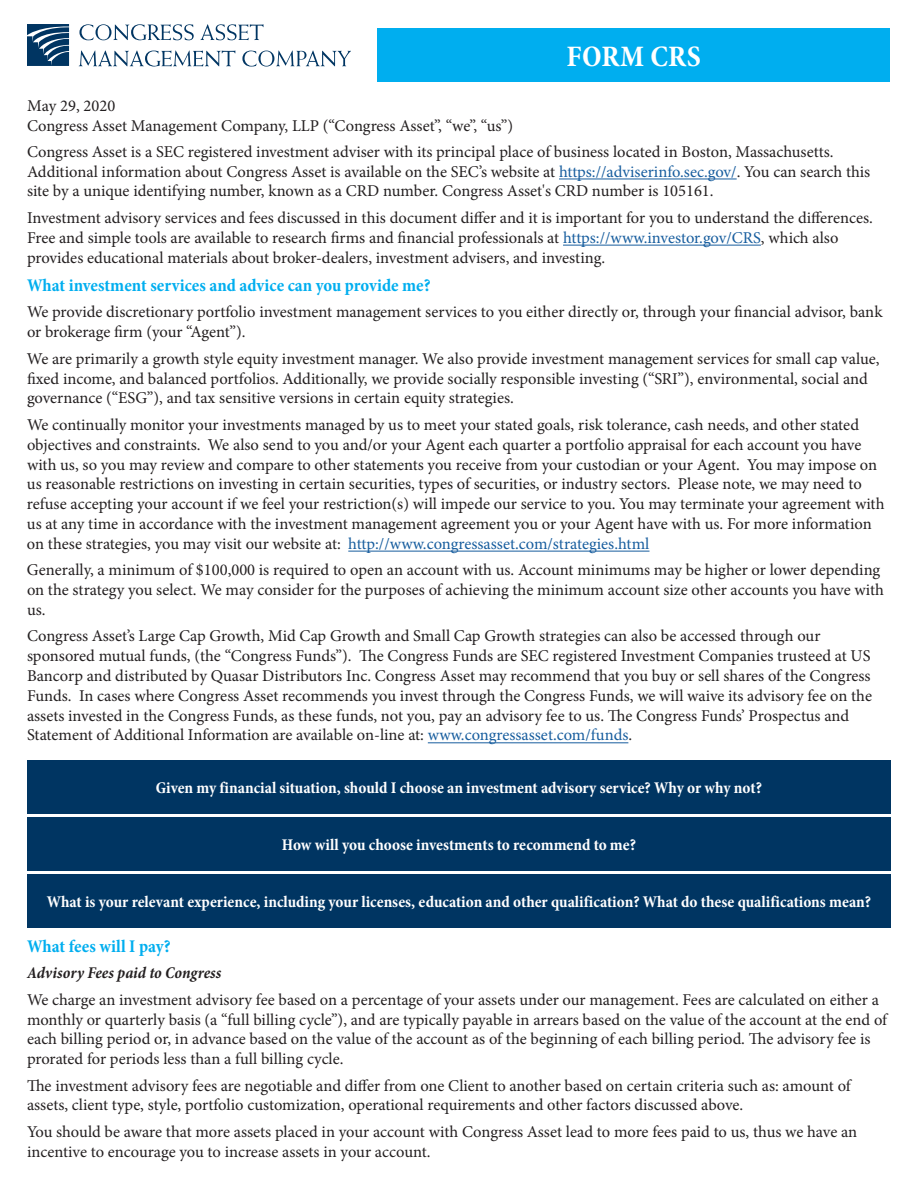
<style>
.page{position:relative;width:918px;height:1188px;background:#fff}
.page>*{position:absolute;margin:0;border:0;box-sizing:border-box;transform-origin:0 0}
.t1{font:700 condensed 30px "Minion Pro";letter-spacing:.01em;color:#fff}
.Paragraph_Body{font:700 condensed 18px "Minion Pro";color:#00aeef}
.Headings{font:700 condensed 18px "Minion Pro";letter-spacing:.005em;color:#00aeef}
.Paragraph_Body-2{font:16.5px/19.8px "Minion Pro";letter-spacing:-.005em;color:#231f20}
.Conversation_Starter{font:700 condensed 16.5px "Minion Pro";color:#fff}
.Heading{font:700 condensed 16.5px "Minion Pro";color:#fff}
.t2{font:italic 700 condensed 16.5px "Minion Pro";color:#231f20}
.s1{color:#175d9e}
</style>
<div class="page">
<svg style="left:27px;top:24px;width:42px;height:42px;background:#2b577c"></svg>
<svg style="left:79px;top:24px;width:115px;height:16px"></svg>
<svg style="left:200px;top:24px;width:64px;height:16px"></svg>
<svg style="left:79px;top:51px;width:156px;height:16px"></svg>
<svg style="left:242px;top:51px;width:109px;height:16px"></svg>
<div style="left:377px;top:28px;width:513px;height:54px;background:#00aeef"></div>
<div style="left:27px;top:760px;width:864px;height:54px;background:#003562"></div>
<div style="left:27px;top:817px;width:864px;height:54px;background:#003562"></div>
<div style="left:27px;top:874px;width:864px;height:54px;background:#003562"></div>
<hr style="left:559px;top:179px;width:178px;height:1px;background:#175d9e">
<hr style="left:563px;top:245px;width:198px;height:1px;background:#175d9e">
<hr style="left:348px;top:551px;width:302px;height:1px;background:#175d9e">
<hr style="left:428px;top:742px;width:200px;height:1px;background:#175d9e">
<p class="t1" style="left:567px;top:35px;width:136px">FORM CRS</p>
<p class="Paragraph_Body-2" style="left:27px;top:96px;width:488px">May 29, 2020<br>Congress Asset Management Company, LLP (“Congress Asset”, “we”, “us”)</p>
<p class="Paragraph_Body-2" style="left:27px;top:142px;width:845px">Congress Asset is a SEC registered investment adviser with its principal place of business located in Boston, Massachusetts.<br>Additional information about Congress Asset is available on the SEC’s website at <span class="s1">https://adviserinfo.sec.gov/</span>. You can search this site by a unique identifying number, known as a CRD number. Congress Asset's CRD number is 105161.</p>
<p class="Paragraph_Body-2" style="left:27px;top:208px;width:848px">Investment advisory services and fees discussed in this document differ and it is important for you to understand the differences.<br>Free and simple tools are available to research firms and financial professionals at <span class="s1">https://www.investor.gov/CRS</span>, which also provides educational materials about broker-dealers, investment advisers, and investing.</p>
<p class="Paragraph_Body" style="left:27px;top:273px;width:405px">What investment services and advice can you provide me?</p>
<p class="Paragraph_Body-2" style="left:27px;top:302px;width:857px">We provide discretionary portfolio investment management services to you either directly or, through your financial advisor, bank or brokerage firm (your “Agent”).</p>
<p class="Paragraph_Body-2" style="left:27px;top:349px;width:854px">We are primarily a growth style equity investment manager. We also provide investment management services for small cap value, fixed income, and balanced portfolios. Additionally, we provide socially responsible investing (“SRI”), environmental, social and governance (“ESG”), and tax sensitive versions in certain equity strategies.</p>
<p class="Paragraph_Body-2" style="left:27px;top:415px;width:859px">We continually monitor your investments managed by us to meet your stated goals, risk tolerance, cash needs, and other stated objectives and constraints. We also send to you and/or your Agent each quarter a portfolio appraisal for each account you have with us, so you may review and compare to other statements you receive from your custodian or your Agent. You may impose on us reasonable restrictions on investing in certain securities, types of securities, or industry sectors. Please note, we may need to refuse accepting your account if we feel your restriction(s) will impede our service to you. You may terminate your agreement with us at any time in accordance with the investment management agreement you or your Agent have with us. For more information on these strategies, you may visit our website at: <span class="s1">http://www.congressasset.com/strategies.html</span></p>
<p class="Paragraph_Body-2" style="left:27px;top:560px;width:859px">Generally, a minimum of $100,000 is required to open an account with us. Account minimums may be higher or lower depending on the strategy you select. We may consider for the purposes of achieving the minimum account size other accounts you have with us.</p>
<p class="Paragraph_Body-2" style="left:27px;top:626px;width:847px">Congress Asset’s Large Cap Growth, Mid Cap Growth and Small Cap Growth strategies can also be accessed through our sponsored mutual funds, (the “Congress Funds”). The Congress Funds are SEC registered Investment Companies trusteed at US Bancorp and distributed by Quasar Distributors Inc. Congress Asset may recommend that you buy or sell shares of the Congress Funds. In cases where Congress Asset recommends you invest through the Congress Funds, we will waive its advisory fee on the assets invested in the Congress Funds, as these funds, not you, pay an advisory fee to us. The Congress Funds’ Prospectus and Statement of Additional Information are available on-line at: <span class="s1">www.congressasset.com/funds</span>.</p>
<h1 class="Heading" style="left:156px;top:777px;width:608px">Given my financial situation, should I choose an investment advisory service? Why or why not?</h1>
<p class="Conversation_Starter" style="left:282px;top:833px;width:356px">How will you choose investments to recommend to me?</p>
<p class="Conversation_Starter" style="left:47px;top:890px;width:826px">What is your relevant experience, including your licenses, education and other qualification? What do these qualifications mean?</p>
<p class="Headings" style="left:27px;top:933px;width:145px">What fees will I pay?</p>
<h1 class="t2" style="left:27px;top:961px;width:196px">Advisory Fees paid to Congress</h1>
<p class="Paragraph_Body-2" style="left:27px;top:990px;width:862px">We charge an investment advisory fee based on a percentage of your assets under our management. Fees are calculated on either a monthly or quarterly basis (a “full billing cycle”), and are typically payable in arrears based on the value of the account at the end of each billing period or, in advance based on the value of the account as of the beginning of each billing period. The advisory fee is prorated for periods less than a full billing cycle.</p>
<p class="Paragraph_Body-2" style="left:27px;top:1076px;width:825px">The investment advisory fees are negotiable and differ from one Client to another based on certain criteria such as: amount of assets, client type, style, portfolio customization, operational requirements and other factors discussed above.</p>
<p class="Paragraph_Body-2" style="left:27px;top:1122px;width:832px">You should be aware that more assets placed in your account with Congress Asset lead to more fees paid to us, thus we have an incentive to encourage you to increase assets in your account.</p>
</div>
